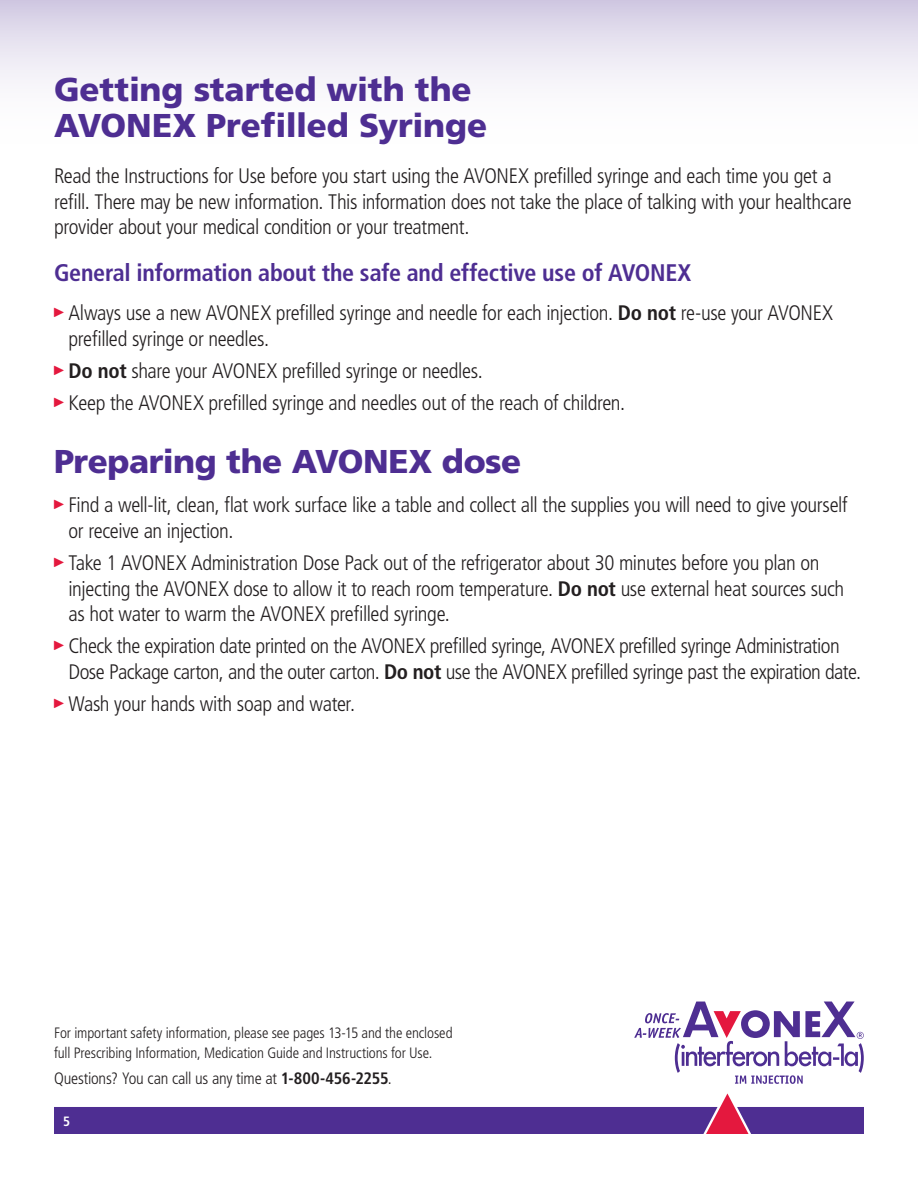
<style>
.page{position:relative;width:918px;height:1188px;background:#fff}
.page>*{position:absolute;margin:0;border:0;box-sizing:border-box;transform-origin:0 0}
.t1{font:900 33px/36px "Frutiger LT Std";letter-spacing:-.01em;color:#4e2e92}
.t2{font:700 condensed 24px "Frutiger LT Std";letter-spacing:-.01em;color:#4e2e92}
.t3{font:300 condensed 21px/25.5px "Frutiger LT Std";letter-spacing:-.02em;color:#231f20}
.t4{font:300 condensed 16.5px "Frutiger LT Std";letter-spacing:-.015em;color:#231f20}
.t5{font:300 condensed 15px/19.5px "Frutiger LT Std";letter-spacing:-.01em;color:#231f20}
.t6{font:700 condensed 13.5px "Frutiger LT Std";color:#fff}
.s1{font-weight:700}
</style>
<div class="page">
<svg style="left:54px;top:1093px;width:810px;height:41px"></svg>
<svg style="left:634px;top:1002px;width:230px;height:82px"></svg>
<div style="left:0;top:0;width:918px;height:176px;background:linear-gradient(to bottom,#dbd5e8,#fff)"></div>
<h1 class="t1" style="left:54px;top:72px;width:435px">Getting started with the<br>AVONEX Prefilled Syringe</h1>
<p class="t3" style="left:54px;top:163px;width:799px">Read the Instructions for Use before you start using the AVONEX prefilled syringe and each time you get a refill. There may be new information. This information does not take the place of talking with your healthcare provider about your medical condition or your treatment.</p>
<p class="t2" style="left:54px;top:259px;width:639px">General information about the safe and effective use of AVONEX</p>
<p class="t3" style="left:68px;top:301px;width:766px;text-indent:-14px"><sup>•</sup> Always use a new AVONEX prefilled syringe and needle for each injection. <span class="s1">Do not</span> re-use your AVONEX prefilled syringe or needles.</p>
<p class="t3" style="left:54px;top:358px;width:430px"><sup>•</sup> <span class="s1">Do not</span> share your AVONEX prefilled syringe or needles.</p>
<p class="t3" style="left:54px;top:391px;width:573px"><sup>•</sup> Keep the AVONEX prefilled syringe and needles out of the reach of children.</p>
<h1 class="t1" style="left:54px;top:444px;width:469px">Preparing the AVONEX dose</h1>
<p class="t3" style="left:68px;top:493px;width:781px;text-indent:-14px"><sup>•</sup> Find a well-lit, clean, flat work surface like a table and collect all the supplies you will need to give yourself or receive an injection.</p>
<p class="t3" style="left:68px;top:550px;width:777px;text-indent:-14px"><sup>•</sup> Take 1 AVONEX Administration Dose Pack out of the refrigerator about 30 minutes before you plan on injecting the AVONEX dose to allow it to reach room temperature. <span class="s1">Do not</span> use external heat sources such as hot water to warm the AVONEX prefilled syringe.</p>
<p class="t3" style="left:68px;top:634px;width:794px;text-indent:-14px"><sup>•</sup> Check the expiration date printed on the AVONEX prefilled syringe, AVONEX prefilled syringe Administration<br>Dose Package carton, and the outer carton. <span class="s1">Do not</span> use the AVONEX prefilled syringe past the expiration date.</p>
<p class="t3" style="left:54px;top:691px;width:303px"><sup>•</sup> Wash your hands with soap and water.</p>
<p class="t5" style="left:54px;top:1024px;width:400px">For important safety information, please see pages 13-15 and the enclosed full Prescribing Information, Medication Guide and Instructions for Use.</p>
<p class="t4" style="left:54px;top:1069px;width:339px">Questions? You can call us any time at <span class="s1">1-800-456-2255</span>.</p>
<p class="t6" style="left:63px;top:1113px;width:9px">5</p>
</div>
